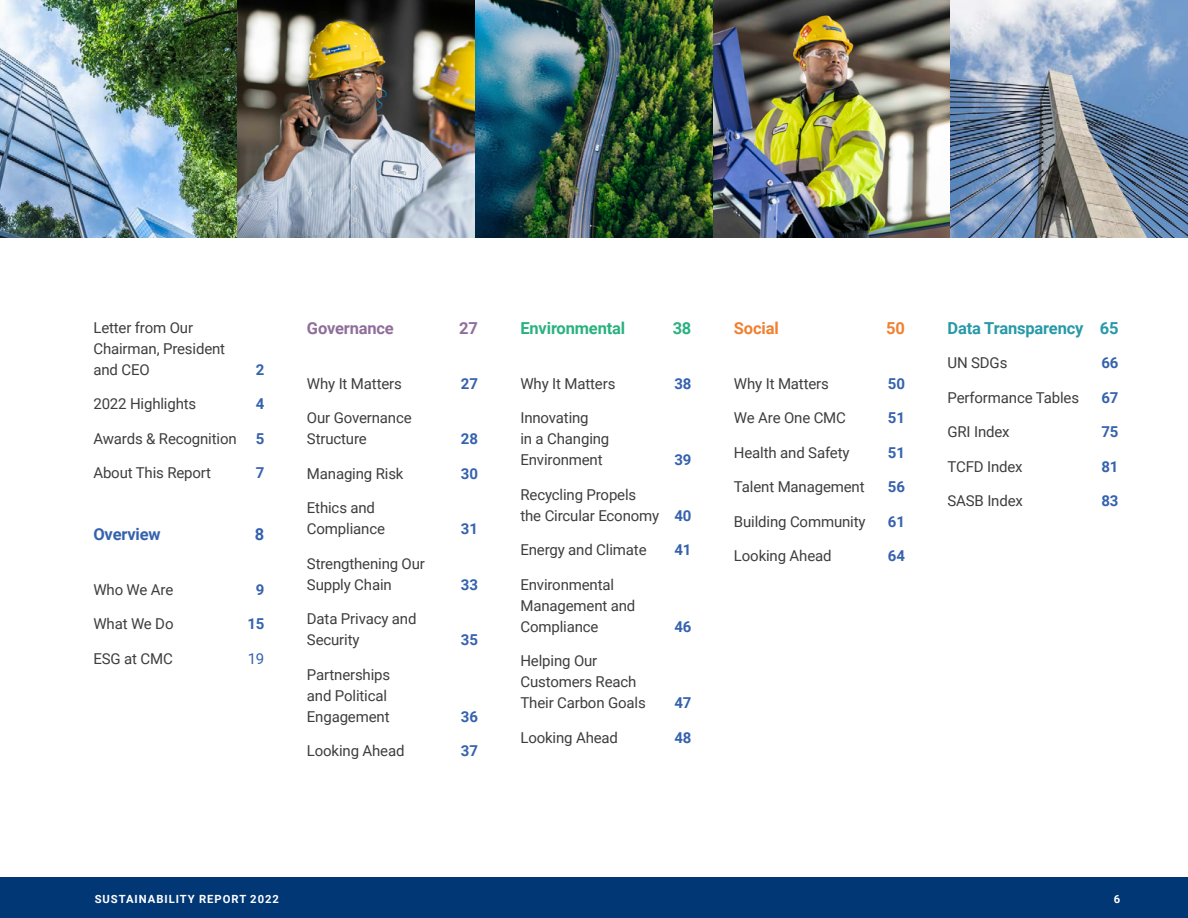
<style>
.page{position:relative;width:1188px;height:918px;background:#fff}
.page>*{position:absolute;margin:0;border:0;box-sizing:border-box;transform-origin:0 0}
.Body_Copy{font:700 16.5px "Roboto";letter-spacing:-.01em;color:#2799a8}
.Body_Copy-2{font:700 16.5px "Roboto";letter-spacing:-.01em;color:#29b27f}
.Body_Copy-3{font:700 16.5px "Roboto";letter-spacing:-.01em;color:#906e9b}
.Body_Copy-4{font:700 16.5px "Roboto";letter-spacing:-.01em;color:#3562ae}
.Body_Copy-5{font:700 16.5px "Roboto";letter-spacing:-.01em;color:#f18030}
.Body_Copy-6{font:15px/21px "Roboto";letter-spacing:-.01em;color:#3e3e3f}
.Body_Copy-7{font:700 15px "Roboto";letter-spacing:-.01em;color:#3562ae}
.Body_Copy-8{font:15px "Roboto";color:#3562ae}
.t1{font:700 11.25px "Roboto";letter-spacing:.085em;color:#fff}
.s1{font-weight:700;color:#3562ae}
</style>
<div class="page">
<img style="left:0;top:0;width:1188px;height:238px">
<div style="left:0;top:877px;width:1188px;height:41px;background:#013775"></div>
<p class="Body_Copy-6" style="left:93px;top:316px;width:133px">Letter from Our<br>Chairman, President and CEO</p>
<p class="Body_Copy-7" style="left:256px;top:359px;width:10px">2</p>
<p class="Body_Copy-6" style="left:93px;top:393px;width:104px">2022 Highlights</p>
<p class="Body_Copy-7" style="left:256px;top:393px;width:10px">4</p>
<p class="Body_Copy-6" style="left:93px;top:427px;width:145px">Awards &amp; Recognition</p>
<p class="Body_Copy-7" style="left:256px;top:428px;width:10px">5</p>
<p class="Body_Copy-6" style="left:93px;top:462px;width:119px">About This Report</p>
<p class="Body_Copy-7" style="left:256px;top:462px;width:10px">7</p>
<p class="Body_Copy-4" style="left:93px;top:522px;width:69px">Overview</p>
<p class="Body_Copy-4" style="left:255px;top:522px;width:11px">8</p>
<p class="Body_Copy-6" style="left:93px;top:578px;width:81px">Who We Are</p>
<p class="Body_Copy-7" style="left:256px;top:579px;width:10px">9</p>
<p class="Body_Copy-6" style="left:93px;top:613px;width:82px">What We Do</p>
<p class="Body_Copy-7" style="left:247px;top:613px;width:19px">15</p>
<p class="Body_Copy-6" style="left:93px;top:647px;width:81px">ESG at CMC</p>
<p class="Body_Copy-8" style="left:248px;top:648px;width:18px">19</p>
<p class="Body_Copy-3" style="left:307px;top:317px;width:88px">Governance</p>
<p class="Body_Copy-3" style="left:459px;top:317px;width:20px">27</p>
<p class="Body_Copy-6" style="left:307px;top:372px;width:96px">Why It Matters</p>
<p class="Body_Copy-7" style="left:461px;top:373px;width:19px">27</p>
<p class="Body_Copy-6" style="left:307px;top:407px;width:106px">Our Governance<br>Structure</p>
<p class="Body_Copy-7" style="left:461px;top:428px;width:19px">28</p>
<p class="Body_Copy-6" style="left:307px;top:462px;width:98px">Managing Risk</p>
<p class="Body_Copy-7" style="left:461px;top:463px;width:19px">30</p>
<p class="Body_Copy-6" style="left:307px;top:497px;width:80px">Ethics and<br>Compliance</p>
<p class="Body_Copy-7" style="left:461px;top:518px;width:19px">31</p>
<p class="Body_Copy-6" style="left:307px;top:552px;width:120px">Strengthening Our<br>Supply Chain</p>
<p class="Body_Copy-6" style="left:307px;top:608px;width:111px">Data Privacy and<br>Security</p>
<p class="Body_Copy-6" style="left:307px;top:663px;width:85px">Partnerships and Political<br>Engagement</p>
<p class="Body_Copy-7" style="left:461px;top:574px;width:19px">33</p>
<p class="Body_Copy-7" style="left:461px;top:629px;width:19px">35</p>
<p class="Body_Copy-7" style="left:461px;top:706px;width:19px">36</p>
<p class="Body_Copy-6" style="left:307px;top:740px;width:99px">Looking Ahead</p>
<p class="Body_Copy-7" style="left:461px;top:740px;width:19px">37</p>
<p class="Body_Copy-2" style="left:520px;top:317px;width:106px">Environmental</p>
<p class="Body_Copy-2" style="left:673px;top:317px;width:20px">38</p>
<p class="Body_Copy-6" style="left:520px;top:372px;width:96px">Why It Matters</p>
<p class="Body_Copy-7" style="left:674px;top:373px;width:19px">38</p>
<p class="Body_Copy-6" style="left:520px;top:407px;width:90px">Innovating<br>in a Changing<br>Environment</p>
<p class="Body_Copy-7" style="left:674px;top:449px;width:19px">39</p>
<p class="Body_Copy-6" style="left:520px;top:483px;width:173px">Recycling Propels<br>the Circular Economy <span class="s1">40</span></p>
<p class="Body_Copy-6" style="left:520px;top:539px;width:128px">Energy and Climate</p>
<p class="Body_Copy-7" style="left:674px;top:539px;width:19px">41</p>
<p class="Body_Copy-6" style="left:520px;top:573px;width:117px">Environmental<br>Management and<br>Compliance</p>
<p class="Body_Copy-7" style="left:674px;top:616px;width:19px">46</p>
<p class="Body_Copy-6" style="left:520px;top:650px;width:127px">Helping Our<br>Customers Reach<br>Their Carbon Goals</p>
<p class="Body_Copy-7" style="left:674px;top:692px;width:19px">47</p>
<p class="Body_Copy-6" style="left:520px;top:726px;width:99px">Looking Ahead</p>
<p class="Body_Copy-7" style="left:674px;top:727px;width:19px">48</p>
<p class="Body_Copy-5" style="left:734px;top:317px;width:46px">Social</p>
<p class="Body_Copy-5" style="left:886px;top:317px;width:20px">50</p>
<p class="Body_Copy-6" style="left:734px;top:372px;width:96px">Why It Matters</p>
<p class="Body_Copy-7" style="left:888px;top:373px;width:19px">50</p>
<p class="Body_Copy-6" style="left:734px;top:407px;width:114px">We Are One CMC</p>
<p class="Body_Copy-7" style="left:888px;top:407px;width:19px">51</p>
<p class="Body_Copy-6" style="left:734px;top:441px;width:117px">Health and Safety</p>
<p class="Body_Copy-7" style="left:888px;top:442px;width:19px">51</p>
<p class="Body_Copy-6" style="left:734px;top:476px;width:132px">Talent Management</p>
<p class="Body_Copy-7" style="left:888px;top:476px;width:19px">56</p>
<p class="Body_Copy-6" style="left:734px;top:510px;width:133px">Building Community</p>
<p class="Body_Copy-7" style="left:888px;top:511px;width:19px">61</p>
<p class="Body_Copy-6" style="left:734px;top:545px;width:99px">Looking Ahead</p>
<p class="Body_Copy-7" style="left:888px;top:545px;width:19px">64</p>
<p class="Body_Copy" style="left:947px;top:317px;width:173px">Data Transparency 65</p>
<p class="Body_Copy-6" style="left:947px;top:352px;width:61px">UN SDGs</p>
<p class="Body_Copy-7" style="left:1101px;top:353px;width:19px">66</p>
<p class="Body_Copy-6" style="left:947px;top:387px;width:133px">Performance Tables</p>
<p class="Body_Copy-7" style="left:1101px;top:387px;width:19px">67</p>
<p class="Body_Copy-6" style="left:947px;top:421px;width:64px">GRI Index</p>
<p class="Body_Copy-7" style="left:1101px;top:422px;width:19px">75</p>
<p class="Body_Copy-6" style="left:947px;top:456px;width:77px">TCFD Index</p>
<p class="Body_Copy-7" style="left:1101px;top:456px;width:19px">81</p>
<p class="Body_Copy-6" style="left:947px;top:490px;width:77px">SASB Index</p>
<p class="Body_Copy-7" style="left:1101px;top:491px;width:19px">83</p>
<p class="t1" style="left:95px;top:891px;width:186px">SUSTAINABILITY REPORT 2022</p>
<p class="t1" style="left:1114px;top:891px;width:8px">6</p>
</div>
